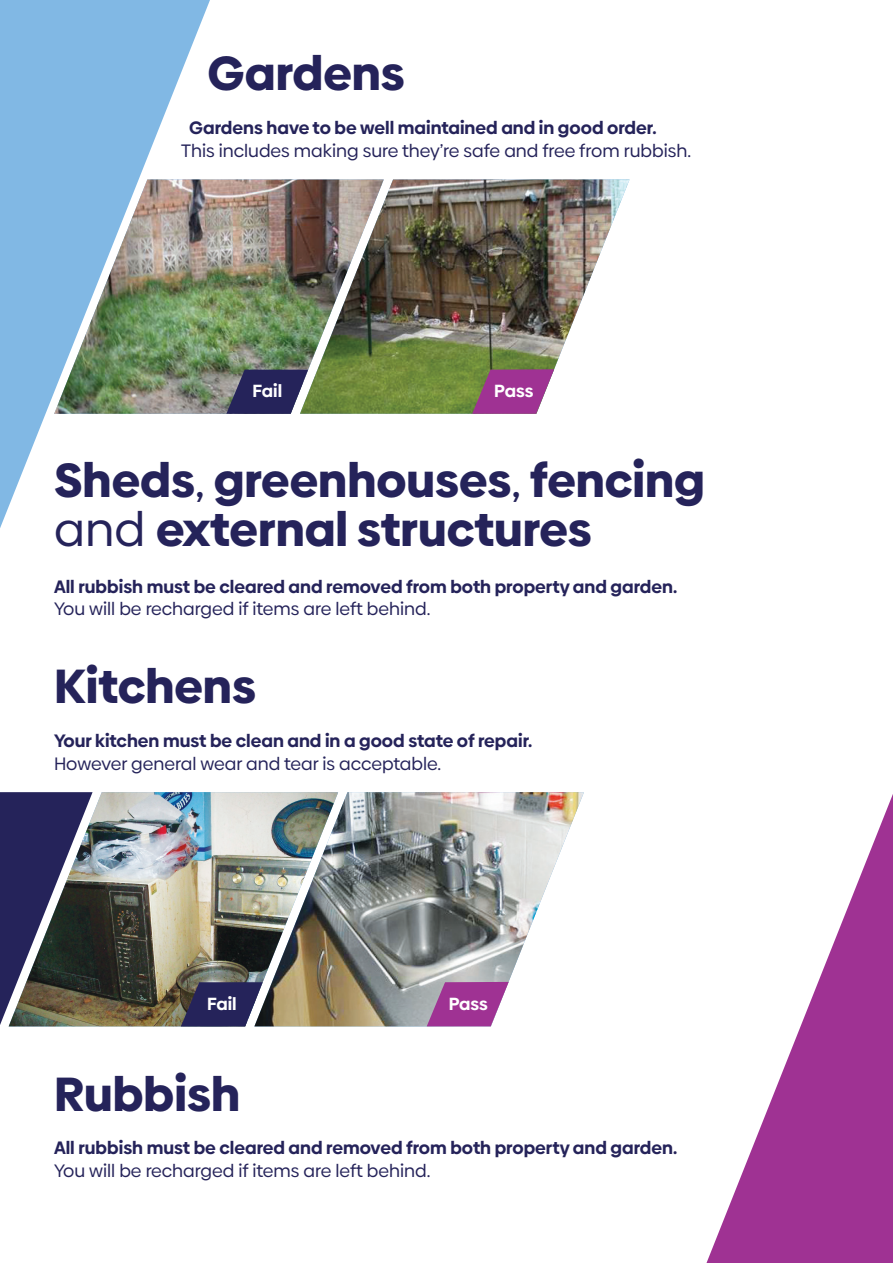
<style>
.page{position:relative;width:893px;height:1263px;background:#fff}
.page>*{position:absolute;margin:0;border:0;box-sizing:border-box;transform-origin:0 0}
.t1{font:900 48px/49.5px "Biennale";color:#25235a}
.t2{font:700 18px "Biennale";color:#25235a}
.t3{font:18px "Biennale";color:#25235a}
.t4{font:700 17.55px "Biennale";color:#fff}
.s1{font-weight:400}
</style>
<div class="page">
<svg style="left:0;top:0;width:210px;height:528px;fill:#81b8e4"></svg>
<svg style="left:706px;top:794px;width:187px;height:469px"></svg>
<img style="left:384px;top:179px;width:245px;height:235px">
<img style="left:54px;top:179px;width:330px;height:235px">
<img style="left:338px;top:792px;width:246px;height:234px">
<img style="left:9px;top:792px;width:329px;height:234px">
<svg style="left:0;top:792px;width:93px;height:233px;background:#44455b"></svg>
<svg style="left:226px;top:370px;width:82px;height:44px;background:#43436b"></svg>
<svg style="left:472px;top:369px;width:82px;height:45px;background:#a25392"></svg>
<svg style="left:181px;top:982px;width:82px;height:44px;background:#3c3a63"></svg>
<svg style="left:427px;top:982px;width:82px;height:44px;background:#aa57a2"></svg>
<h1 class="t1" style="left:208px;top:49px;width:199px">Gardens</h1>
<p class="t2" style="left:189px;top:117px;width:469px">Gardens have to be well maintained and in good order.</p>
<p class="t3" style="left:181px;top:140px;width:511px">This includes making sure they’re safe and free from rubbish.</p>
<p class="t4" style="left:253px;top:380px;width:31px">Fail</p>
<p class="t4" style="left:494px;top:380px;width:41px">Pass</p>
<h1 class="t1" style="left:54px;top:455px;width:652px">Sheds<span class="s1">,</span> greenhouses<span class="s1">,</span> fencing <span class="s1">and</span> external structures</h1>
<p class="t2" style="left:54px;top:575px;width:625px">All rubbish must be cleared and removed from both property and garden.</p>
<p class="t3" style="left:54px;top:598px;width:378px">You will be recharged if items are left behind.</p>
<h1 class="t1" style="left:54px;top:662px;width:203px">Kitchens</h1>
<p class="t2" style="left:54px;top:729px;width:480px">Your kitchen must be clean and in a good state of repair.</p>
<p class="t3" style="left:54px;top:752px;width:389px">However general wear and tear is acceptable.</p>
<p class="t4" style="left:207px;top:992px;width:31px">Fail</p>
<p class="t4" style="left:449px;top:992px;width:41px">Pass</p>
<h1 class="t1" style="left:54px;top:1069px;width:188px">Rubbish</h1>
<p class="t2" style="left:54px;top:1136px;width:625px">All rubbish must be cleared and removed from both property and garden.</p>
<p class="t3" style="left:54px;top:1159px;width:378px">You will be recharged if items are left behind.</p>
</div>
